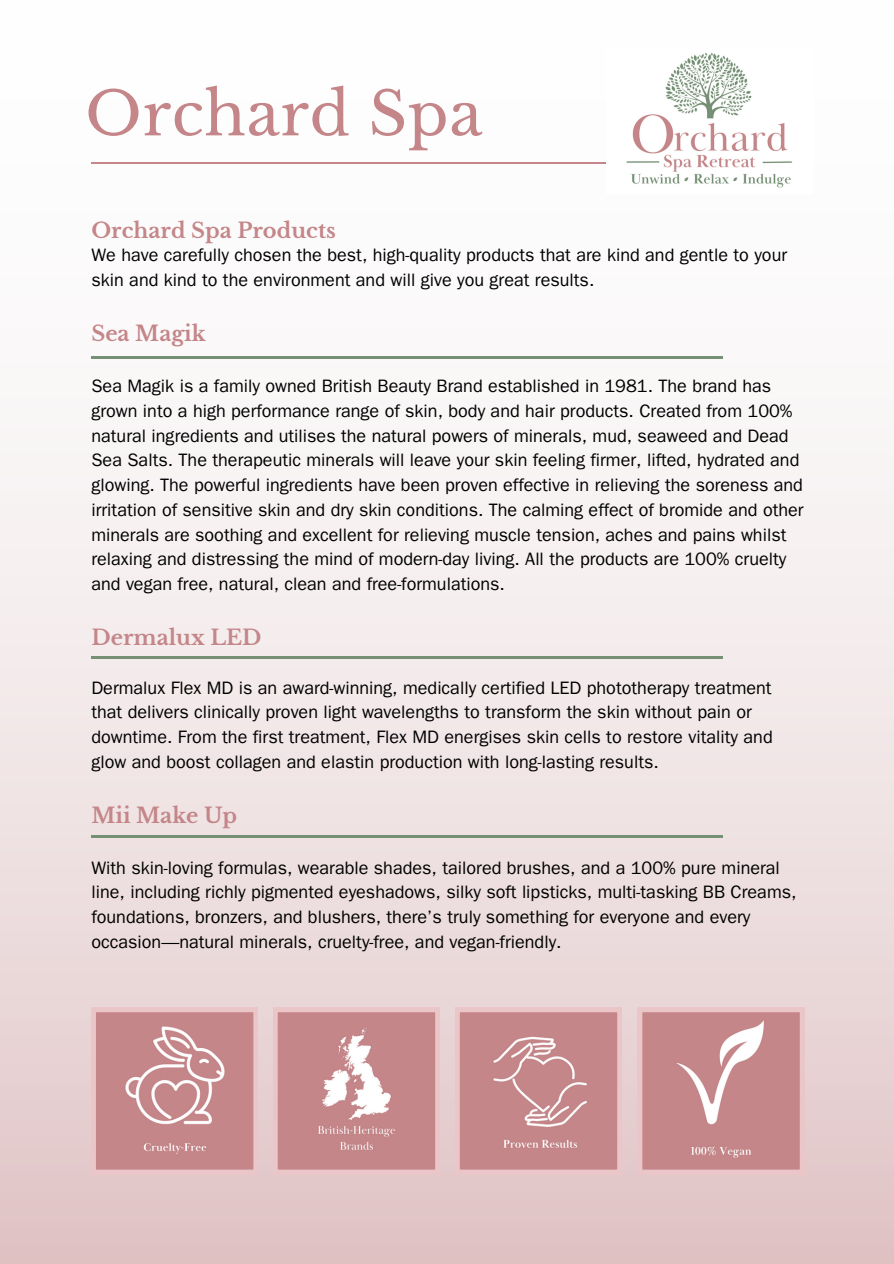
<style>
.page{position:relative;width:894px;height:1264px;background:#fff}
.page>*{position:absolute;margin:0;border:0;box-sizing:border-box;transform-origin:0 0}
.t1{font:60px "Libre Baskerville";letter-spacing:.01em;color:#c48689}
.t2{font:700 21px "Libre Baskerville";color:#c48689}
.t3{font:18px/24.8px "Franklin Gothic LT Pro";color:#000}
</style>
<div class="page">
<div style="left:0;top:0;width:893px;height:1263px;background:linear-gradient(to bottom,#fff,#e3cacb)"></div>
<hr style="left:91px;top:162px;width:631px;height:2px;background:#c48689">
<hr style="left:91px;top:835px;width:631px;height:2px;background:#759074">
<img style="left:606px;top:47px;width:206px;height:146px">
<hr style="left:91px;top:656px;width:631px;height:2px;background:#759074">
<hr style="left:91px;top:357px;width:631px;height:1px;background:#759074">
<svg style="left:637px;top:1007px;width:167px;height:167px;background:#cc9598"></svg>
<svg style="left:91px;top:1007px;width:167px;height:167px;background:#cc9598"></svg>
<svg style="left:273px;top:1007px;width:166px;height:167px;background:#cd989a"></svg>
<svg style="left:455px;top:1007px;width:166px;height:167px;background:#ca9295"></svg>
<p class="t1" style="left:85px;top:77px;width:399px">Orchard Spa</p>
<p class="t2" style="left:91px;top:217px;width:246px">Orchard Spa Products</p>
<p class="t3" style="left:91px;top:246px;width:697px">We have carefully chosen the best, high-quality products that are kind and gentle to your skin and kind to the environment and will give you great results.</p>
<h1 class="t2" style="left:91px;top:321px;width:116px">Sea Magik</h1>
<p class="t3" style="left:91px;top:376px;width:713px">Sea Magik is a family owned British Beauty Brand established in 1981. The brand has grown into a high performance range of skin, body and hair products. Created from 100% natural ingredients and utilises the natural powers of minerals, mud, seaweed and Dead Sea Salts. The therapeutic minerals will leave your skin feeling firmer, lifted, hydrated and glowing. The powerful ingredients have been proven effective in relieving the soreness and irritation of sensitive skin and dry skin conditions. The calming effect of bromide and other minerals are soothing and excellent for relieving muscle tension, aches and pains whilst relaxing and distressing the mind of modern-day living. All the products are 100% cruelty and vegan free, natural, clean and free-formulations.</p>
<p class="t2" style="left:91px;top:625px;width:171px">Dermalux LED</p>
<p class="t3" style="left:91px;top:678px;width:682px">Dermalux Flex MD is an award-winning, medically certified LED phototherapy treatment that delivers clinically proven light wavelengths to transform the skin without pain or downtime. From the first treatment, Flex MD energises skin cells to restore vitality and glow and boost collagen and elastin production with long-lasting results.</p>
<p class="t2" style="left:91px;top:802px;width:147px">Mii Make Up</p>
<p class="t3" style="left:91px;top:858px;width:706px">With skin-loving formulas, wearable shades, tailored brushes, and a 100% pure mineral line, including richly pigmented eyeshadows, silky soft lipsticks, multi-tasking BB Creams, foundations, bronzers, and blushers, there’s truly something for everyone and every occasion—natural minerals, cruelty-free, and vegan-friendly.</p>
</div>
